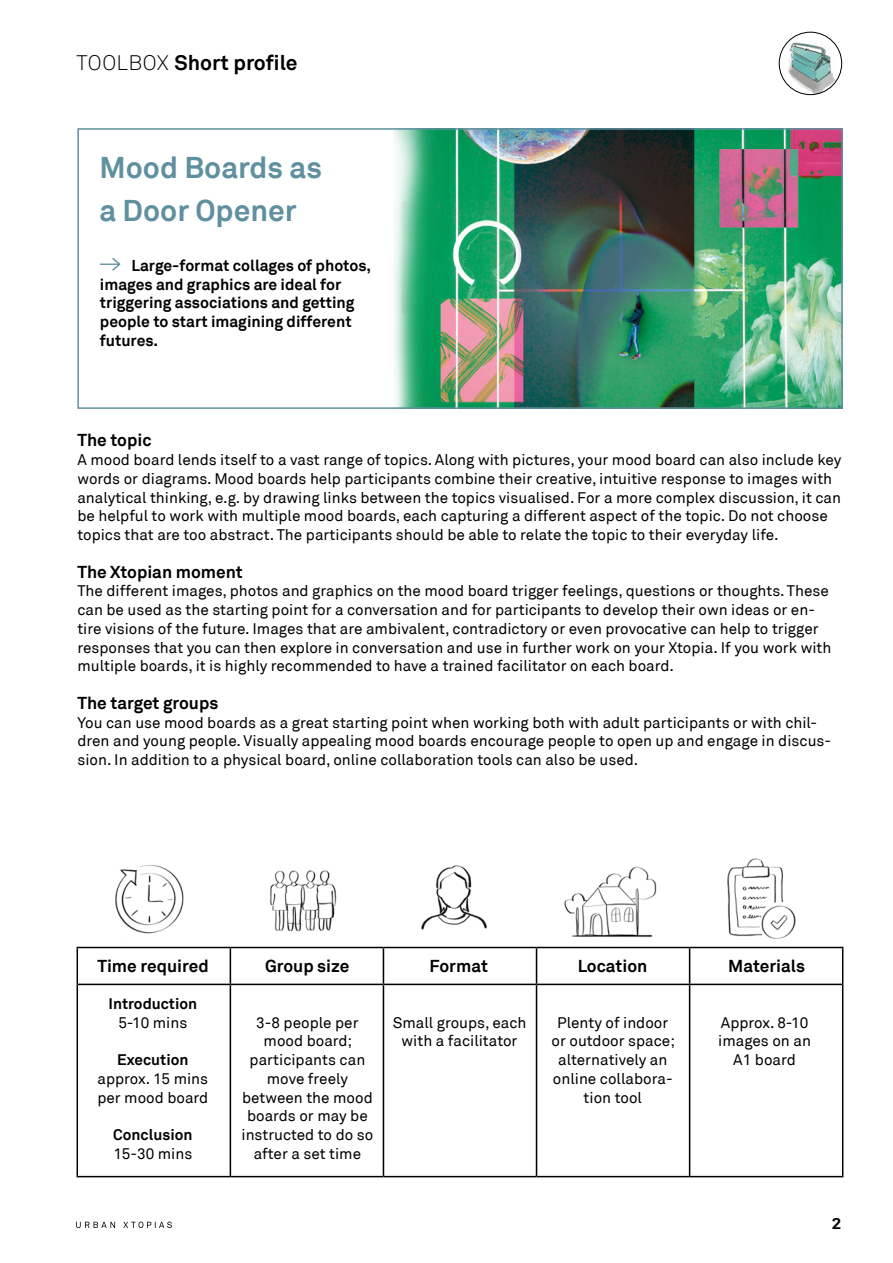
<style>
.page{position:relative;width:893px;height:1263px;background:#fff}
.page>*{position:absolute;margin:0;border:0;box-sizing:border-box;transform-origin:0 0}
.t1{font:700 30px/42.5px "Akkurat";color:#5f909f}
.t2{font:700 21px "Akkurat";color:#000}
.t3{font:700 17.25px "Akkurat";color:#000}
.t4{font:700 15.75px/18.9px "Akkurat";color:#000}
.t5{font:700 15.75px "Akkurat";color:#000;scale:1.14 1}
.t6{font:15.3px/18.8px "Akkurat";color:#000}
.t7{font:700 15.3px "Akkurat";color:#000}
.s1{font-weight:300}
</style>
<div class="page">
<img style="left:779px;top:32px;width:63px;height:63px;border-radius:31px">
<div style="left:779px;top:32px;width:63px;height:63px;border:1px solid #000;border-radius:50%"></div>
<svg style="left:76px;top:1221px;width:96px;height:7px"></svg>
<img style="left:120px;top:131px;width:720px;height:275px">
<div style="left:77px;top:128px;width:766px;height:281px;border:2px solid #5f909f"></div>
<hr style="left:77px;top:947px;width:153px;height:1px;background:#000">
<hr style="left:77px;top:948px;width:1px;height:36px;background:#000">
<hr style="left:230px;top:947px;width:153px;height:1px;background:#000">
<hr style="left:383px;top:947px;width:153px;height:1px;background:#000">
<hr style="left:536px;top:947px;width:154px;height:1px;background:#000">
<hr style="left:690px;top:947px;width:153px;height:1px;background:#000">
<hr style="left:842px;top:948px;width:1px;height:36px;background:#000">
<hr style="left:77px;top:984px;width:1px;height:192px;background:#000">
<hr style="left:842px;top:984px;width:1px;height:192px;background:#000">
<hr style="left:77px;top:1176px;width:153px;height:1px;background:#000">
<hr style="left:230px;top:1176px;width:153px;height:1px;background:#000">
<hr style="left:383px;top:1176px;width:153px;height:1px;background:#000">
<hr style="left:536px;top:1176px;width:154px;height:1px;background:#000">
<hr style="left:690px;top:1176px;width:153px;height:1px;background:#000">
<hr style="left:230px;top:948px;width:1px;height:36px;background:#000">
<hr style="left:383px;top:948px;width:1px;height:36px;background:#000">
<hr style="left:536px;top:948px;width:1px;height:36px;background:#000">
<hr style="left:689px;top:948px;width:1px;height:36px;background:#000">
<hr style="left:78px;top:984px;width:152px;height:1px;background:#000">
<hr style="left:230px;top:984px;width:153px;height:1px;background:#000">
<hr style="left:230px;top:985px;width:1px;height:191px;background:#000">
<hr style="left:383px;top:984px;width:153px;height:1px;background:#000">
<hr style="left:383px;top:985px;width:1px;height:191px;background:#000">
<hr style="left:536px;top:984px;width:154px;height:1px;background:#000">
<hr style="left:536px;top:985px;width:1px;height:191px;background:#000">
<hr style="left:690px;top:984px;width:152px;height:1px;background:#000">
<hr style="left:689px;top:985px;width:1px;height:191px;background:#000">
<svg style="left:100px;top:258px;width:20px;height:13px"></svg>
<img style="left:115px;top:865px;width:69px;height:69px">
<img style="left:270px;top:870px;width:67px;height:62px">
<img style="left:421px;top:865px;width:66px;height:65px">
<img style="left:564px;top:866px;width:93px;height:72px">
<img style="left:727px;top:858px;width:69px;height:80px">
<h2 class="t2" style="left:77px;top:49px;width:223px"><span class="s1">TOOLBOX</span> Short profile</h2>
<h1 class="t1" style="left:99px;top:147px;width:224px">Mood Boards as a Door Opener</h1>
<p class="t4" style="left:100px;top:256px;width:273px;text-indent:32px">Large-format collages of photos, images and graphics are ideal for triggering associations and getting people to start imagining different futures.</p>
<p class="t3" style="left:77px;top:429px;width:76px">The topic</p>
<p class="t6" style="left:77px;top:451px;width:765px">A mood board lends itself to a vast range of topics. Along with pictures, your mood board can also include key words or diagrams. Mood boards help participants combine their creative, intuitive response to images with analytical thinking, e.g. by drawing links between the topics visualised. For a more complex discussion, it can be helpful to work with multiple mood boards, each capturing a different aspect of the topic. Do not choose topics that are too abstract. The participants should be able to relate the topic to their everyday life.</p>
<p class="t3" style="left:77px;top:561px;width:167px">The Xtopian moment</p>
<p class="t6" style="left:77px;top:582px;width:755px">The different images, photos and graphics on the mood board trigger feelings, questions or thoughts. These can be used as the starting point for a conversation and for participants to develop their own ideas or en&shy;tire visions of the future. Images that are ambivalent, contradictory or even provocative can help to trigger responses that you can then explore in conversation and use in further work on your Xtopia. If you work with multiple boards, it is highly recommended to have a trained facilitator on each board.</p>
<p class="t3" style="left:77px;top:692px;width:143px">The target groups</p>
<p class="t6" style="left:77px;top:713px;width:755px">You can use mood boards as a great starting point when working both with adult participants or with chil&shy;dren and young people. Visually appealing mood boards encourage people to open up and engage in discus&shy;sion. In addition to a physical board, online collaboration tools can also be used.</p>
<p class="t3" style="left:97px;top:955px;width:113px">Time required</p>
<p class="t3" style="left:265px;top:955px;width:86px">Group size</p>
<p class="t3" style="left:429px;top:955px;width:60px">Format</p>
<p class="t3" style="left:578px;top:955px;width:71px">Location</p>
<p class="t3" style="left:728px;top:955px;width:78px">Materials</p>
<p class="t7" style="left:108px;top:994px;width:90px">Introduction</p>
<p class="t6" style="left:118px;top:1013px;width:70px">5-10 mins</p>
<p class="t7" style="left:117px;top:1050px;width:73px">Execution</p>
<p class="t6" style="left:97px;top:1069px;width:112px">approx. 15 mins per mood board</p>
<p class="t7" style="left:113px;top:1125px;width:81px">Conclusion</p>
<p class="t6" style="left:113px;top:1144px;width:81px">15-30 mins</p>
<p class="t6" style="left:241px;top:1013px;width:133px;text-align:center">3-8 people per mood board; participants can move freely between the mood boards or may be instructed to do so after a set time</p>
<p class="t6" style="left:393px;top:1013px;width:135px;text-align:center">Small groups, each with a facilitator</p>
<p class="t6" style="left:551px;top:1013px;width:125px;text-align:center">Plenty of indoor or outdoor space; alternatively an online collabora&shy;tion tool</p>
<p class="t6" style="left:718px;top:1013px;width:94px;text-align:center">Approx. 8-10 images on an<br>A1 board</p>
<p class="t5" style="left:831px;top:1213px;width:10px">2</p>
</div>
